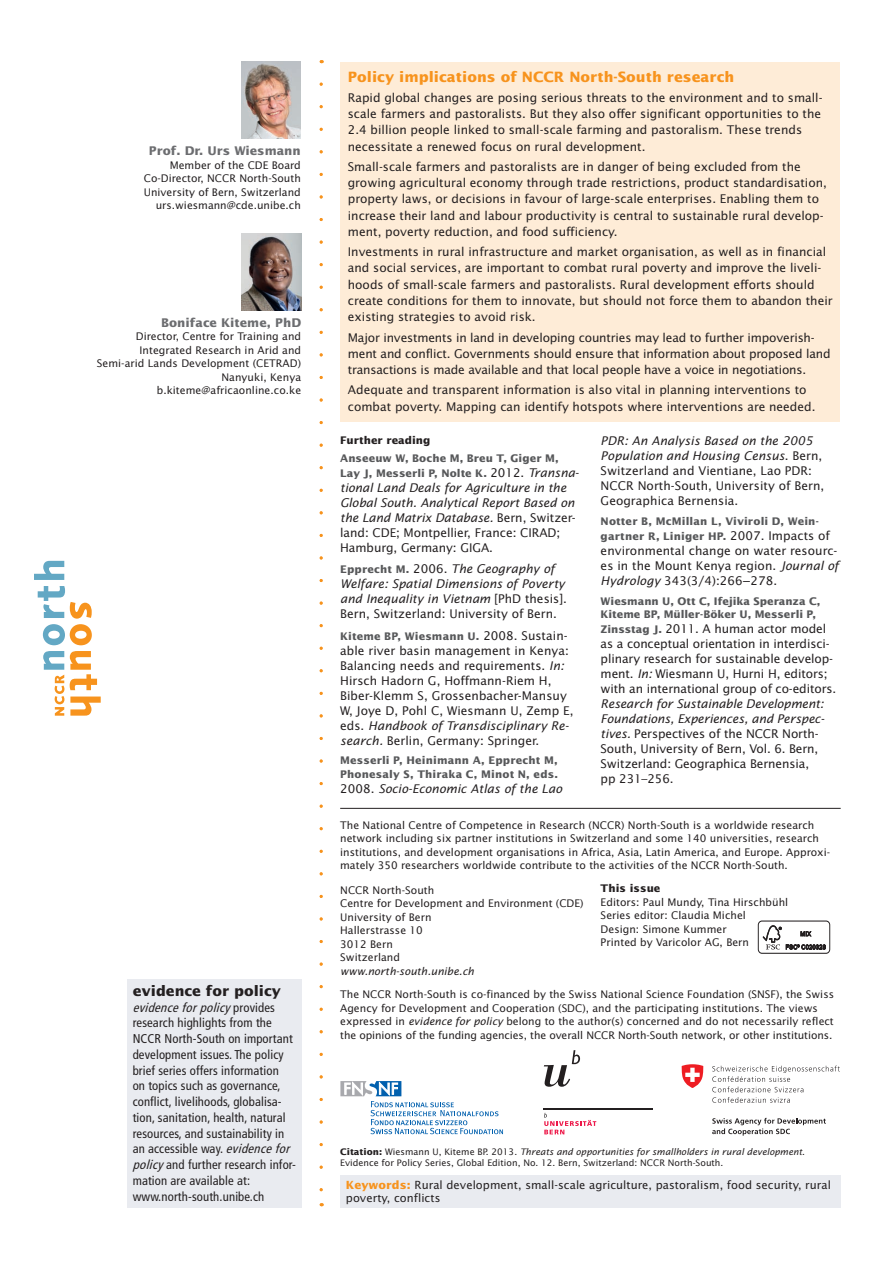
<style>
.page{position:relative;width:893px;height:1263px;background:#fff}
.page>*{position:absolute;margin:0;border:0;box-sizing:border-box;transform-origin:0 0}
.t1{font:700 14.25px "Lucida Sans Std";letter-spacing:.005em;color:#f7931d}
.t2{font:700 14.25px "Lucida Sans Std";color:#231f20}
.t3{font:condensed 12.75px/15.8px "Frutiger";letter-spacing:.01em;color:#231f20}
.t4{font:12px/15px "Lucida Sans Std";color:#231f20}
.t5{font:italic 12px/15px "Lucida Sans Std";color:#231f20}
.t6{font:700 12px "Lucida Sans Std";letter-spacing:.005em;color:#6c6d70}
.t7{font:11.25px/13.5px "Lucida Sans Std";letter-spacing:.005em;color:#231f20}
.t8{font:10.5px/13.5px "Lucida Sans Std";color:#231f20}
.t9{font:700 10.5px/15px "Lucida Sans Std";letter-spacing:.01em;color:#57585a}
.t10{font:italic 10.5px "Lucida Sans Std";letter-spacing:.005em;color:#231f20}
.t11{font:700 10.5px "Lucida Sans Std";letter-spacing:.005em;color:#231f20}
.t12{font:9px/10.5px "Lucida Sans Std";color:#231f20}
.s1{font-style:italic}
.s2{font-weight:400;font-size:12px;color:#231f20}
.s3{font-weight:400;font-style:italic;font-size:12px;color:#231f20}
.s4{font-style:normal}
.s5{font-weight:700;font-style:normal;font-size:10.5px;color:#57585a}
.s6{font-weight:700;font-size:10.5px;color:#57585a}
.s7{font-weight:700}
.s8{font-weight:700;color:#f7931d}
</style>
<div class="page">
<svg style="left:43px;top:651px;width:21px;height:65px"></svg>
<svg style="left:34px;top:561px;width:30px;height:19px"></svg>
<svg style="left:70px;top:696px;width:31px;height:20px"></svg>
<svg style="left:70px;top:651px;width:27px;height:39px"></svg>
<svg style="left:38px;top:586px;width:54px;height:59px"></svg>
<svg style="left:340px;top:1081px;width:163px;height:53px"></svg>
<svg style="left:544px;top:1050px;width:36px;height:37px"></svg>
<hr style="left:544px;top:1108px;width:109px;height:1px;background:#231f20">
<svg style="left:544px;top:1113px;width:52px;height:21px"></svg>
<svg style="left:712px;top:1065px;width:128px;height:38px"></svg>
<svg style="left:712px;top:1118px;width:114px;height:18px"></svg>
<svg style="left:682px;top:1064px;width:21px;height:24px"></svg>
<hr style="left:340px;top:808px;width:501px;height:1px;background:#231f20">
<div style="left:340px;top:62px;width:500px;height:359px;background:#feecd7"></div>
<img style="left:241px;top:62px;width:60px;height:76px">
<div style="left:128px;top:979px;width:174px;height:229px;background:#e9ebf0"></div>
<svg style="left:320px;top:84px;width:3px;height:1108px"></svg>
<div style="left:340px;top:1175px;width:500px;height:33px;background:#e9ebf0"></div>
<img style="left:242px;top:233px;width:59px;height:77px">
<div style="left:758px;top:921px;width:72px;height:33px;border:1px solid #231f20;border-radius:4px"></div>
<svg style="left:763px;top:925px;width:63px;height:24px"></svg>
<p class="t6" style="left:149px;top:144px;width:153px">Prof. Dr. Urs Wiesmann</p>
<p class="t8" style="left:144px;top:158px;width:159px;text-align:right">Member of the CDE Board<br>Co-Director, NCCR North-South<br>University of Bern, Switzerland urs.wiesmann@cde.unibe.ch</p>
<p class="t6" style="left:161px;top:316px;width:142px">Boniface Kiteme, PhD</p>
<p class="t8" style="left:97px;top:330px;width:206px;text-align:right">Director, Centre for Training and<br>Integrated Research in Arid and<br>Semi-arid Lands Development (CETRAD)<br>Nanyuki, Kenya b.kiteme@africaonline.co.ke</p>
<p class="t2" style="left:133px;top:983px;width:150px">evidence for policy</p>
<p class="t3" style="left:133px;top:999px;width:165px"><span class="s1">evidenceforpolicy</span>p r o v i d e s research highlights from the<br>NCCR North-South on important development issues. The policy brief series offers information<br>on topics such as governance, conflict, livelihoods, globalisa&shy;tion, sanitation, health, natural resources, and sustainability in an accessible way. <span class="s1">evidencefor policy</span>and further research infor&shy;mation are available at: www.north-south.unibe.ch</p>
<p class="t1" style="left:348px;top:68px;width:388px">Policy implications of NCCR North-South research</p>
<p class="t4" style="left:348px;top:90px;width:476px;line-height:16.2px">Rapid global changes are posing serious threats to the environment and to small&shy;scale farmers and pastoralists. But they also offer significant opportunities to the 2.4 billion people linked to small-scale farming and pastoralism. These trends necessitate a renewed focus on rural development.</p>
<p class="t4" style="left:348px;top:159px;width:481px;line-height:16.2px">Small-scale farmers and pastoralists are in danger of being excluded from the growing agricultural economy through trade restrictions, product standardisation, property laws, or decisions in favour of large-scale enterprises. Enabling them to increase their land and labour productivity is central to sustainable rural develop&shy;ment, poverty reduction, and food sufficiency.</p>
<p class="t4" style="left:348px;top:244px;width:486px;line-height:16.2px">Investments in rural infrastructure and market organisation, as well as in financial and social services, are important to combat rural poverty and improve the liveli&shy;hoods of small-scale farmers and pastoralists. Rural development efforts should create conditions for them to innovate, but should not force them to abandon their existing strategies to avoid risk.</p>
<p class="t4" style="left:348px;top:329px;width:484px;line-height:16.2px">Major investments in land in developing countries may lead to further impoverish&shy;ment and conflict. Governments should ensure that information about proposed land transactions is made available and that local people have a voice in negotiations.</p>
<p class="t4" style="left:348px;top:382px;width:469px;line-height:16.2px">Adequate and transparent information is also vital in planning interventions to combat poverty. Mapping can identify hotspots where interventions are needed.</p>
<p class="t11" style="left:340px;top:434px;width:92px">Further reading</p>
<p class="t9" style="left:340px;top:451px;width:240px">Anseeuw W, Boche M, Breu T, Giger M,<br>Lay J, Messerli P, Nolte K. <span class="s2">2012.</span> <span class="s3">Transna-</span></p>
<p class="t5" style="left:340px;top:480px;width:237px">tional Land Deals for Agriculture in the Global South. Analytical Report Based on the Land Matrix Database. <span class="s4">Bern, Switzer&shy;land: CDE; Montpellier, France: CIRAD; Hamburg, Germany: GIGA.</span></p>
<p class="t5" style="left:340px;top:561px;width:228px"><span class="s5">Epprecht M.</span> <span class="s4">2006.</span> The Geography of Welfare: Spatial Dimensions of Poverty and Inequality in Vietnam <span class="s4">[PhD thesis].<br>Bern, Switzerland: University of Bern.</span></p>
<p class="t9" style="left:340px;top:628px;width:229px">Kiteme BP, Wiesmann U. <span class="s2">2008. Sustain-</span></p>
<p class="t4" style="left:340px;top:643px;width:235px">able river basin management in Kenya:<br>Balancing needs and requirements. <span class="s1">In:<br></span>Hirsch Hadorn G, Hoffmann-Riem H, Biber-Klemm S, Grossenbacher-Mansuy W, Joye D, Pohl C, Wiesmann U, Zemp E, eds. <span class="s1">Handbook of Transdisciplinary Re&shy;search.</span> Berlin, Germany: Springer.</p>
<p class="t9" style="left:340px;top:754px;width:219px;line-height:13.5px">Messerli P, Heinimann A, Epprecht M,<br>Phonesaly S, Thiraka C, Minot N, eds.</p>
<p class="t5" style="left:340px;top:781px;width:224px"><span class="s4">2008.</span> Socio-Economic Atlas of the Lao</p>
<p class="t8" style="left:340px;top:818px;width:491px">The National Centre of Competence in Research (NCCR) North-South is a worldwide research network including six partner institutions in Switzerland and some 140 universities, research institutions, and development organisations in Africa, Asia, Latin America, and Europe. Approxi&shy;mately 350 researchers worldwide contribute to the activities of the NCCR North-South.</p>
<p class="t8" style="left:340px;top:883px;width:245px">NCCR North-South<br>Centre for Development and Environment (CDE)<br>University of Bern<br>Hallerstrasse 10<br>3012 Bern<br>Switzerland</p>
<p class="t10" style="left:340px;top:965px;width:135px">www.north-south.unibe.ch</p>
<p class="t4" style="left:601px;top:433px;width:225px"><span class="s1">PDR: An Analysis Based on the 2005<br>Population and Housing Census</span>. Bern, Switzerland and Vientiane, Lao PDR:<br>NCCR North-South, University of Bern, Geographica Bernensia.</p>
<p class="t9" style="left:601px;top:514px;width:231px">Notter B, McMillan L, Viviroli D, Wein&shy;gartner R, Liniger HP. <span class="s2">2007. Impacts of</span></p>
<p class="t4" style="left:601px;top:543px;width:240px;text-align:justify">environmental change on water resourc&shy;es in the Mount Kenya region. <span class="s1">Journal of Hydrology</span> 343(3/4):266−278.</p>
<p class="t9" style="left:601px;top:595px;width:221px;line-height:13.5px">Wiesmann U, Ott C, Ifejika Speranza C,<br>Kiteme BP, Müller-Böker U, Messerli P,</p>
<p class="t4" style="left:601px;top:622px;width:237px"><span class="s6">Zinsstag J.</span> 2011. A human actor model as a conceptual orientation in interdisci&shy;plinary research for sustainable develop&shy;ment. <span class="s1">In:</span> Wiesmann U, Hurni H, editors; with an international group of co-editors.</p>
<p class="t4" style="left:601px;top:697px;width:225px"><span class="s1">Research for Sustainable Development:<br>Foundations, Experiences, and Perspec&shy;tives.</span> Perspectives of the NCCR North-South, University of Bern, Vol. 6. Bern, Switzerland: Geographica Bernensia, pp 231–256.</p>
<p class="t11" style="left:601px;top:883px;width:61px">This issue</p>
<p class="t8" style="left:601px;top:895px;width:189px">Editors: Paul Mundy, Tina Hirschbühl<br>Series editor: Claudia Michel<br>Design: Simone Kummer<br>Printed by Varicolor AG, Bern</p>
<p class="t8" style="left:340px;top:988px;width:495px">The NCCR North-South is co-financed by the Swiss National Science Foundation (SNSF), the Swiss Agency for Development and Cooperation (SDC), and the participating institutions. The views expressed in <span class="s1">evidence for policy</span> belong to the author(s) concerned and do not necessarily reflect the opinions of the funding agencies, the overall NCCR North-South network, or other institutions.</p>
<p class="t12" style="left:340px;top:1147px;width:466px"><span class="s7">Citation:</span> Wiesmann U, Kiteme BP. 2013. <span class="s1">Threats and opportunities for smallholders in rural development</span>.<br>Evidence for Policy Series, Global Edition, No. 12. Bern, Switzerland: NCCR North-South.</p>
<p class="t7" style="left:346px;top:1178px;width:487px"><span class="s8">Keywords:</span> Rural development, small-scale agriculture, pastoralism, food security, rural poverty, conflicts</p>
</div>
